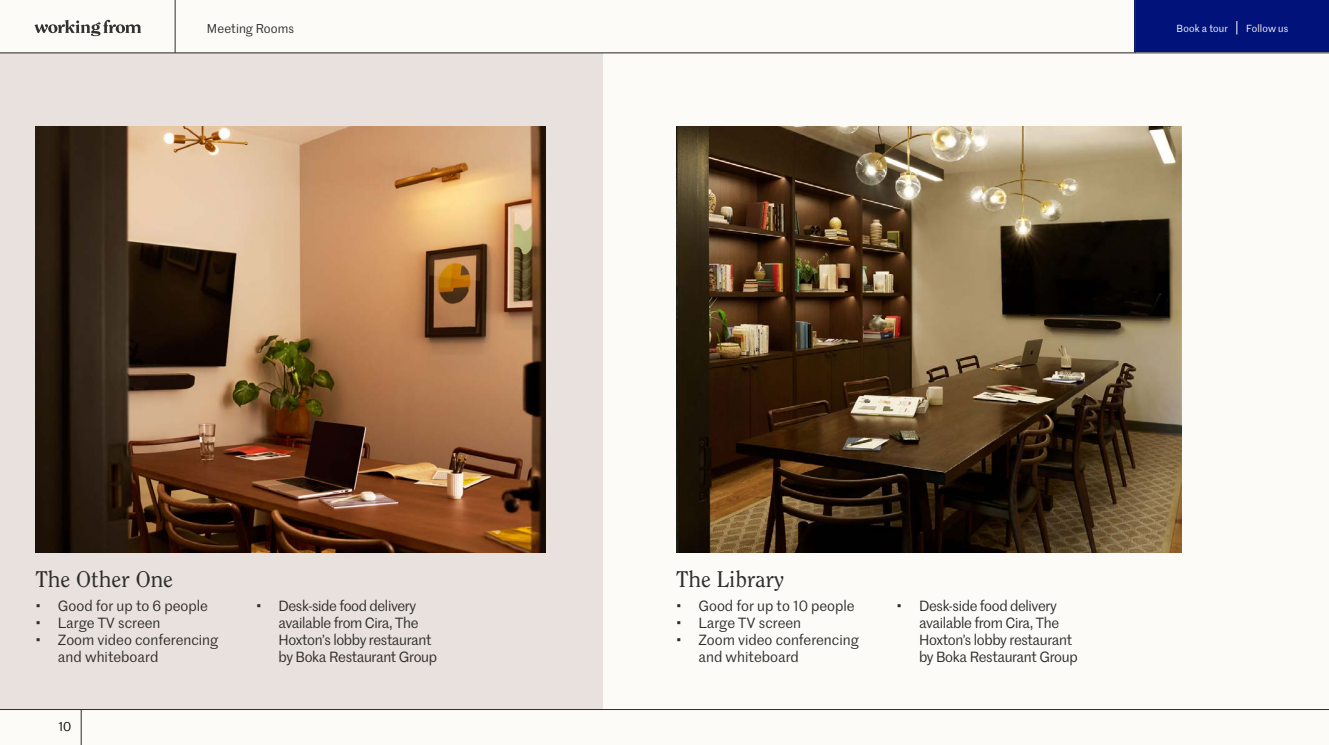
<style>
.page{position:relative;width:1329px;height:745px;background:#fff}
.page>*{position:absolute;margin:0;border:0;box-sizing:border-box;transform-origin:0 0}
.t1{font:22.5px "Clearface ITC Pro";color:#2d2d2d}
.t2{font:14.38px/16.9px "Marr Sans";letter-spacing:-.025em;color:#2d2d2d}
.t3{font:14.38px/16.9px "Marr Sans";color:#2d2d2d}
.t4{font:12.5px "Marr Sans";letter-spacing:.005em;color:#2d2d2d}
.t5{font:12.5px "Marr Sans";color:#000}
.t6{font:10px "Marr Sans";letter-spacing:.015em;color:#fdfbf7}
</style>
<div class="page">
<div style="left:0;top:0;width:1329px;height:744px;background:#fdfbf7"></div>
<div style="left:1135px;top:0;width:194px;height:53px;background:#01137a"></div>
<div style="left:0;top:53px;width:1329px;height:655px;background:#e9e1dd"></div>
<div style="left:604px;top:53px;width:725px;height:691px;background:#fdfbf7"></div>
<img style="left:35px;top:127px;width:511px;height:425px">
<img style="left:676px;top:127px;width:505px;height:425px">
<hr style="left:0;top:53px;width:1329px;height:1px;background:#2d2d2d">
<hr style="left:0;top:708px;width:1329px;height:1px;background:#2d2d2d">
<hr style="left:175px;top:0;width:1px;height:53px;background:#2d2d2d">
<hr style="left:81px;top:708px;width:1px;height:36px;background:#2d2d2d">
<hr style="left:1135px;top:0;width:1px;height:53px;background:#2d2d2d">
<svg style="left:1236px;top:21px;width:1px;height:13px"></svg>
<svg style="left:34px;top:20px;width:107px;height:16px"></svg>
<p class="t4" style="left:207px;top:19px;width:89px">Meeting Rooms</p>
<p class="t6" style="left:1176px;top:21px;width:53px">Book a tour</p>
<p class="t6" style="left:1246px;top:21px;width:44px">Follow us</p>
<h1 class="t1" style="left:35px;top:565px;width:139px">The Other One</h1>
<p class="t3" style="left:35px;top:597px;width:174px">• Good for up to 6 people</p>
<p class="t3" style="left:35px;top:613px;width:127px">• Large TV screen</p>
<p class="t3" style="left:58px;top:630px;width:162px;text-indent:-22px">• Zoom video conferencing and whiteboard</p>
<p class="t2" style="left:278px;top:597px;width:160px;text-indent:-22px">• Desk-side food delivery available from Cira, The<br>Hoxton’s lobby restaurant by Boka Restaurant Group</p>
<h1 class="t1" style="left:676px;top:565px;width:110px">The Library</h1>
<p class="t3" style="left:676px;top:597px;width:180px">• Good for up to 10 people</p>
<p class="t3" style="left:676px;top:613px;width:127px">• Large TV screen</p>
<p class="t3" style="left:698px;top:630px;width:162px;text-indent:-22px">• Zoom video conferencing and whiteboard</p>
<p class="t2" style="left:919px;top:597px;width:160px;text-indent:-22px">• Desk-side food delivery available from Cira, The<br>Hoxton’s lobby restaurant by Boka Restaurant Group</p>
<p class="t5" style="left:58px;top:717px;width:14px">10</p>
</div>
